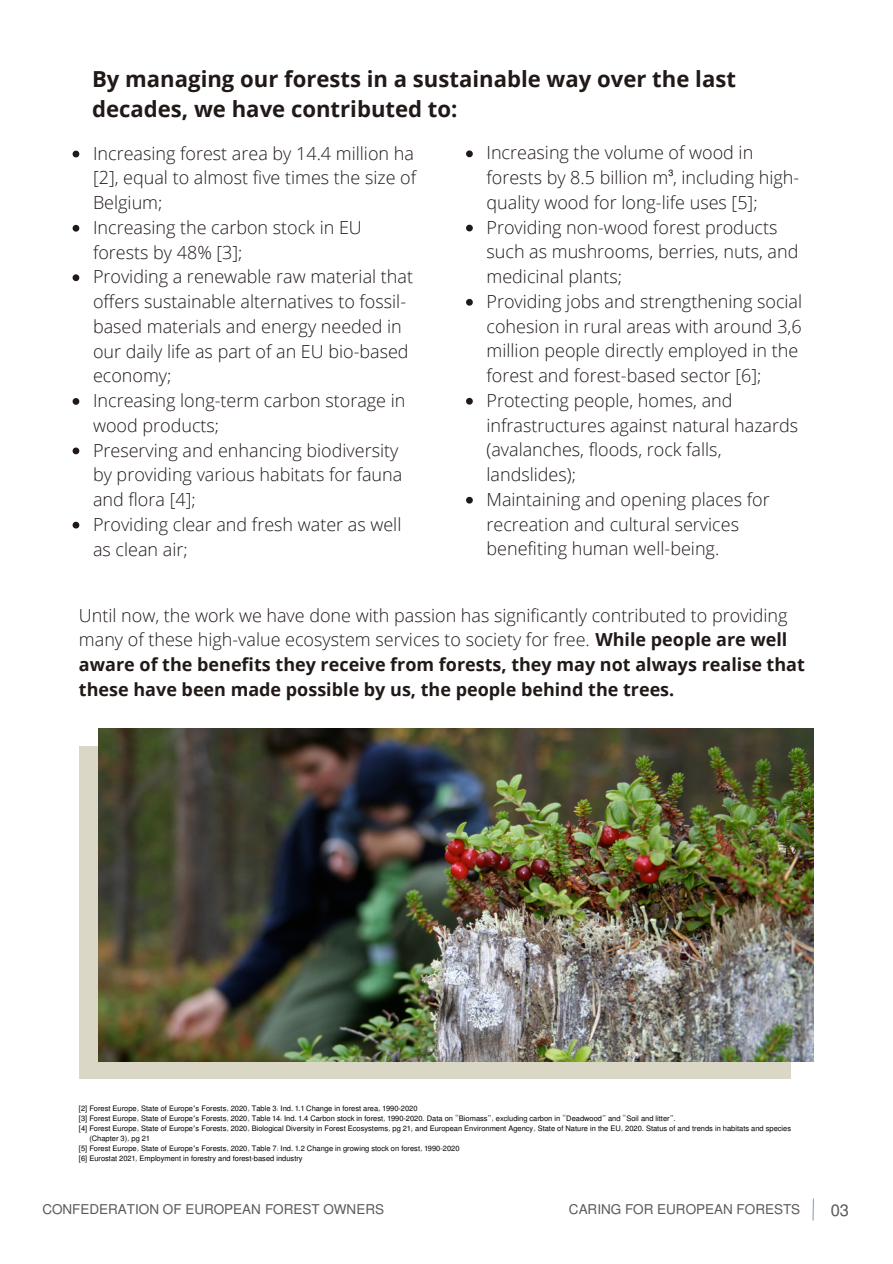
<style>
.page{position:relative;width:893px;height:1264px;background:#fff}
.page>*{position:absolute;margin:0;border:0;box-sizing:border-box;transform-origin:0 0}
.t1{font:700 22.05px/30.3px "Open Sans";color:#201917}
.t2{font:300 18px/24.8px "Open Sans";color:#201917}
.t3{font:700 18px/24.8px "Open Sans";color:#201917}
.t4{font:16.5px "Mukti";color:#595959}
.t5{font:13.5px "Mukti";color:#595959}
.t6{font:9px "Mukti";color:#000}
.t7{font:7.5px "Mukti";color:#000}
.s1{font-weight:300}
.s2{font-family:"Noto Sans Gurmukhi"}
</style>
<div class="page">
<svg style="left:73px;top:151px;width:6px;height:6px"></svg>
<svg style="left:73px;top:225px;width:6px;height:7px"></svg>
<svg style="left:73px;top:274px;width:6px;height:7px"></svg>
<svg style="left:73px;top:398px;width:6px;height:7px"></svg>
<svg style="left:73px;top:447px;width:6px;height:7px"></svg>
<svg style="left:73px;top:522px;width:6px;height:6px"></svg>
<svg style="left:466px;top:150px;width:7px;height:7px"></svg>
<svg style="left:466px;top:225px;width:7px;height:6px"></svg>
<svg style="left:466px;top:299px;width:7px;height:7px"></svg>
<svg style="left:466px;top:398px;width:7px;height:6px"></svg>
<svg style="left:466px;top:497px;width:7px;height:6px"></svg>
<div style="left:79px;top:745px;width:711px;height:333px;background:#dbd7c6"></div>
<img style="left:99px;top:729px;width:714px;height:332px">
<hr style="left:812px;top:1198px;width:2px;height:22px;background:#89a4c3">
<p class="t1" style="left:92px;top:63px;width:645px">By managing our forests in a sustainable way over the last decades, we have contributed to:</p>
<p class="t2" style="left:93px;top:140px;width:324px">Increasing forest area by 14.4 million ha [2], equal to almost five times the size of<br>Belgium;</p>
<p class="t2" style="left:93px;top:214px;width:270px">Increasing the carbon stock in EU forests by 48% [3];</p>
<p class="t2" style="left:93px;top:264px;width:321px">Providing a renewable raw material that offers sustainable alternatives to fossil&shy;based materials and energy needed in our daily life as part of an EU bio-based economy;</p>
<p class="t2" style="left:93px;top:387px;width:314px">Increasing long-term carbon storage in wood products;</p>
<p class="t2" style="left:93px;top:437px;width:311px">Preserving and enhancing biodiversity by providing various habitats for fauna and flora [4];</p>
<p class="t2" style="left:93px;top:511px;width:310px">Providing clear and fresh water as well as clean air;</p>
<p class="t2" style="left:486px;top:140px;width:314px">Increasing the volume of wood in forests by 8.5 billion m , including high&shy;quality wood for long-life uses [5];</p>
<p class="t2" style="left:486px;top:214px;width:313px">Providing non-wood forest products such as mushrooms, berries, nuts, and medicinal plants;</p>
<p class="t2" style="left:486px;top:288px;width:317px">Providing jobs and strengthening social cohesion in rural areas with around 3,6 million people directly employed in the forest and forest-based sector [6];</p>
<p class="t2" style="left:486px;top:387px;width:313px">Protecting people, homes, and infrastructures against natural hazards (avalanches, floods, rock falls, landslides);</p>
<p class="t2" style="left:486px;top:486px;width:284px">Maintaining and opening places for recreation and cultural services benefiting human well-being.</p>
<p class="t6" style="left:668px;top:167px;width:6px">3</p>
<p class="t3" style="left:79px;top:602px;width:727px"><span class="s1">Until now, the work we have done with passion has significantly contributed to providing many of these high-value ecosystem services to society for free.</span> While people are well aware of the benefits they receive from forests, they may not always realise that these have been made possible by us, the people behind the trees.</p>
<p class="t7" style="left:79px;top:1103px;width:340px">[2] Forest Europe, State of Europe<span class="s2">’</span>s Forests, 2020, Table 3: Ind. 1.1 Change in forest area, 1990-2020</p>
<p class="t7" style="left:79px;top:1113px;width:598px">[3] Forest Europe, State of Europe<span class="s2">’</span>s Forests, 2020, Table 14: Ind. 1.4 Carbon stock in forest, 1990-2020. Data on “Biomass”, excluding carbon in “Deadwood” and “Soil and litter”.</p>
<p class="t7" style="left:79px;top:1123px;width:713px">[4] Forest Europe, State of Europe<span class="s2">’</span>s Forests, 2020, Biological Diversity in Forest Ecosystems, pg 21; and European Environment Agency, State of Nature in the EU, 2020. Status of and trends in habitats and species</p>
<p class="t7" style="left:89px;top:1133px;width:62px">(Chapter 3), pg 21</p>
<p class="t7" style="left:79px;top:1143px;width:382px">[5] Forest Europe, State of Europe<span class="s2">’</span>s Forests, 2020, Table 7: Ind. 1.2 Change in growing stock on forest, 1990-2020</p>
<p class="t7" style="left:79px;top:1153px;width:225px">[6] Eurostat 2021, Employment in forestry and forest-based industry</p>
<p class="t5" style="left:42px;top:1199px;width:343px">CONFEDERATION OF EUROPEAN FOREST OWNERS</p>
<p class="t5" style="left:569px;top:1199px;width:233px">CARING FOR EUROPEAN FORESTS</p>
<p class="t4" style="left:830px;top:1198px;width:20px">03</p>
</div>
